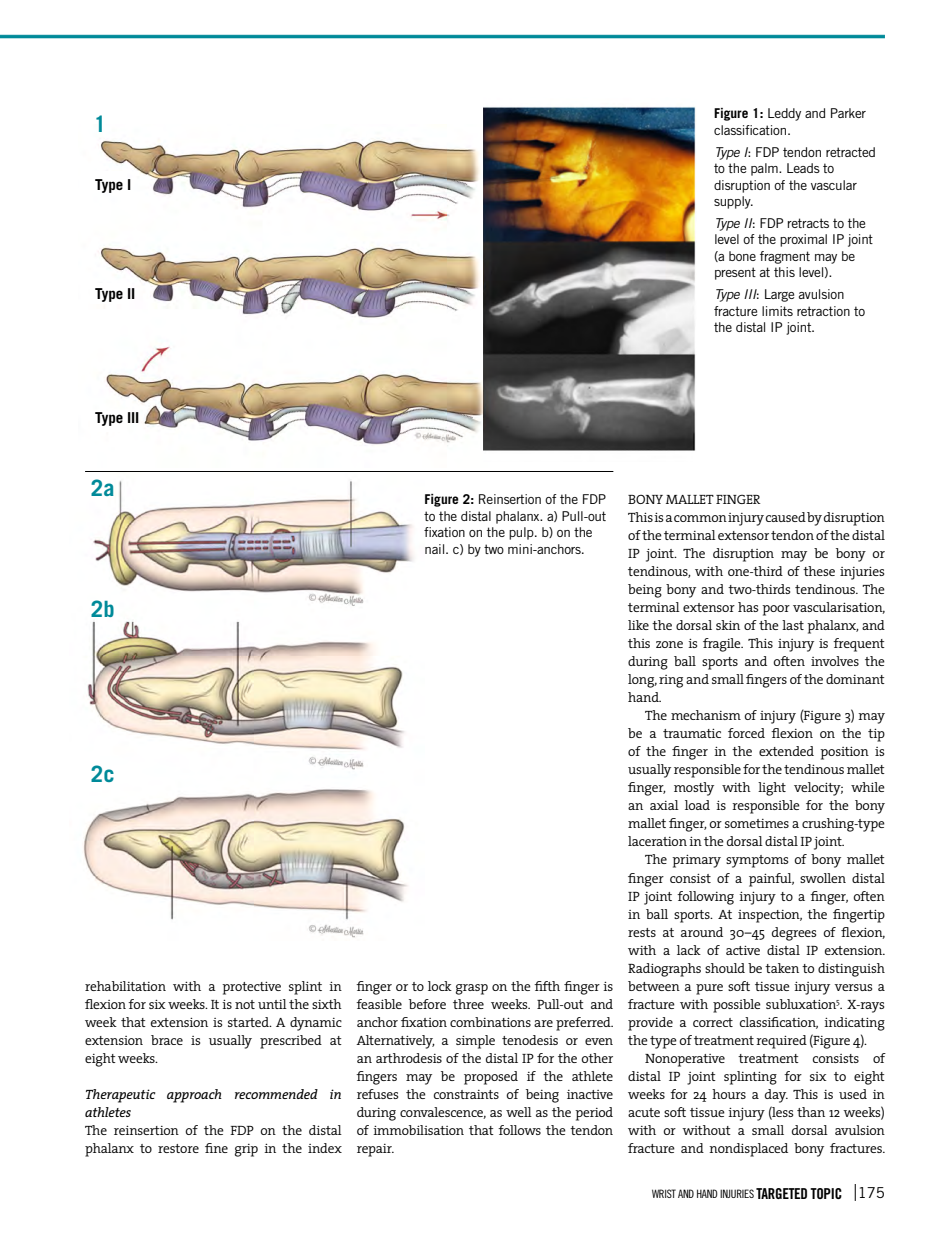
<style>
.page{position:relative;width:936px;height:1234px;background:#fff}
.page>*{position:absolute;margin:0;border:0;box-sizing:border-box;transform-origin:0 0}
.t1{font:700 22.5px "Trade Gothic LT Std";color:#008a99}
.t2{font:700 15px "Trade Gothic LT Std";letter-spacing:-.01em;color:#000}
.t3{font:300 13.5px/18px "The Serif";letter-spacing:-.015em;color:#000;text-align:justify}
.t4{font:13.5px/16.5px "Trade Gothic LT Std";letter-spacing:-.02em;color:#000}
.t5{font:italic 13.5px/18px "The Serif";letter-spacing:-.015em;color:#000}
.t6{font:11.55px "Trade Gothic LT Std Cn 18";letter-spacing:-.02em;color:#000}
.s1{font-weight:700}
.s2{font-style:italic}
.s3{font-family:"Trade Gothic LT Std Bd Cn 20";font-size:15px}
.s4{font-family:"Trade Gothic LT Std";font-size:15px}
</style>
<div class="page">
<svg style="left:854px;top:1184px;width:1px;height:16px"></svg>
<hr style="left:0;top:35px;width:884px;height:3px;background:#008a99">
<img style="left:83px;top:480px;width:331px;height:458px">
<img style="left:98px;top:140px;width:385px;height:306px">
<img style="left:483px;top:106px;width:213px;height:345px">
<div style="left:90px;top:171px;width:36px;height:21px;background:#fff"></div>
<div style="left:90px;top:283px;width:36px;height:20px;background:#fff"></div>
<div style="left:90px;top:411px;width:36px;height:21px;background:#fff"></div>
<hr style="left:85px;top:471px;width:528px;height:1px;background:#000">
<h1 class="t1" style="left:94px;top:110px;width:14px">1</h1>
<p class="t2" style="left:95px;top:175px;width:37px">Type I</p>
<p class="t2" style="left:95px;top:284px;width:41px">Type II</p>
<p class="t4" style="left:714px;top:105px;width:153px"><span class="s1">Figure 1:</span> Leddy and Parker classification.</p>
<p class="t4" style="left:714px;top:143px;width:164px"><span class="s2">Type I</span>: FDP tendon retracted to the palm. Leads to disruption of the vascular supply.</p>
<p class="t4" style="left:714px;top:215px;width:161px"><span class="s2">Type II</span>: FDP retracts to the level of the proximal IP joint (a bone fragment may be present at this level).</p>
<p class="t4" style="left:714px;top:286px;width:153px"><span class="s2">Type III</span>: Large avulsion fracture limits retraction to the distal IP joint.</p>
<p class="t2" style="left:95px;top:409px;width:45px">Type III</p>
<h1 class="t1" style="left:91px;top:474px;width:25px">2a</h1>
<h1 class="t1" style="left:91px;top:595px;width:25px">2b</h1>
<h1 class="t1" style="left:91px;top:759px;width:25px">2c</h1>
<p class="t4" style="left:424px;top:490px;width:183px"><span class="s1">Figure 2:</span> Reinsertion of the FDP to the distal phalanx. a) Pull-out fixation on the pulp. b) on the nail. c) by two mini-anchors.</p>
<p class="t3" style="left:85px;top:976px;width:258px">rehabilitation with a protective splint in flexion for six weeks. It is not until the sixth week that extension is started. A dynamic extension brace is usually prescribed at eight weeks.</p>
<p class="t5" style="left:85px;top:1084px;width:258px">Therapeutic approach recommended in athletes</p>
<p class="t3" style="left:85px;top:1120px;width:258px">The reinsertion of the FDP on the distal phalanx to restore fine grip in the index</p>
<p class="t3" style="left:356px;top:976px;width:258px">finger or to lock grasp on the fifth finger is feasible before three weeks. Pull-out and anchor fixation combinations are preferred.<br>Alternatively, a simple tenodesis or even an arthrodesis of the distal IP for the other fingers may be proposed if the athlete refuses the constraints of being inactive during convalescence, as well as the period of immobilisation that follows the tendon repair.</p>
<p class="t3" style="left:628px;top:490px;width:259px;text-align:left">BONY MALLET FINGER<br>This is a common injury caused by disruption of the terminal extensor tendon of the distal IP joint. The disruption may be bony or tendinous, with one-third of these injuries being bony and two-thirds tendinous. The terminal extensor has poor vascularisation, like the dorsal skin of the last phalanx, and this zone is fragile. This injury is frequent during ball sports and often involves the long, ring and small fingers of the dominant hand.</p>
<p class="t3" style="left:628px;top:706px;width:258px;text-indent:17px">The mechanism of injury (Figure 3) may be a traumatic forced flexion on the tip of the finger in the extended position is usually responsible for the tendinous mallet finger, mostly with light velocity; while an axial load is responsible for the bony mallet finger, or sometimes a crushing-type laceration in the dorsal distal IP joint.</p>
<p class="t3" style="left:628px;top:850px;width:259px;text-indent:17px">The primary symptoms of bony mallet finger consist of a painful, swollen distal IP joint following injury to a finger, often in ball sports. At inspection, the fingertip rests at around 30–45 degrees of flexion, with a lack of active distal IP extension.<br>Radiographs should be taken to distinguish between a pure soft tissue injury versus a fracture with possible subluxation<sup>5</sup>. X-rays provide a correct classification, indicating the type of treatment required (Figure 4).</p>
<p class="t3" style="left:628px;top:1048px;width:258px;text-indent:17px">Nonoperative treatment consists of distal IP joint splinting for six to eight weeks for 24 hours a day. This is used in acute soft tissue injury (less than 12 weeks) with or without a small dorsal avulsion fracture and nondisplaced bony fractures.</p>
<p class="t6" style="left:652px;top:1186px;width:234px">WRIST AND HAND INJURIES <span class="s3">TARGETED TOPIC</span> <span class="s4">175</span></p>
</div>
